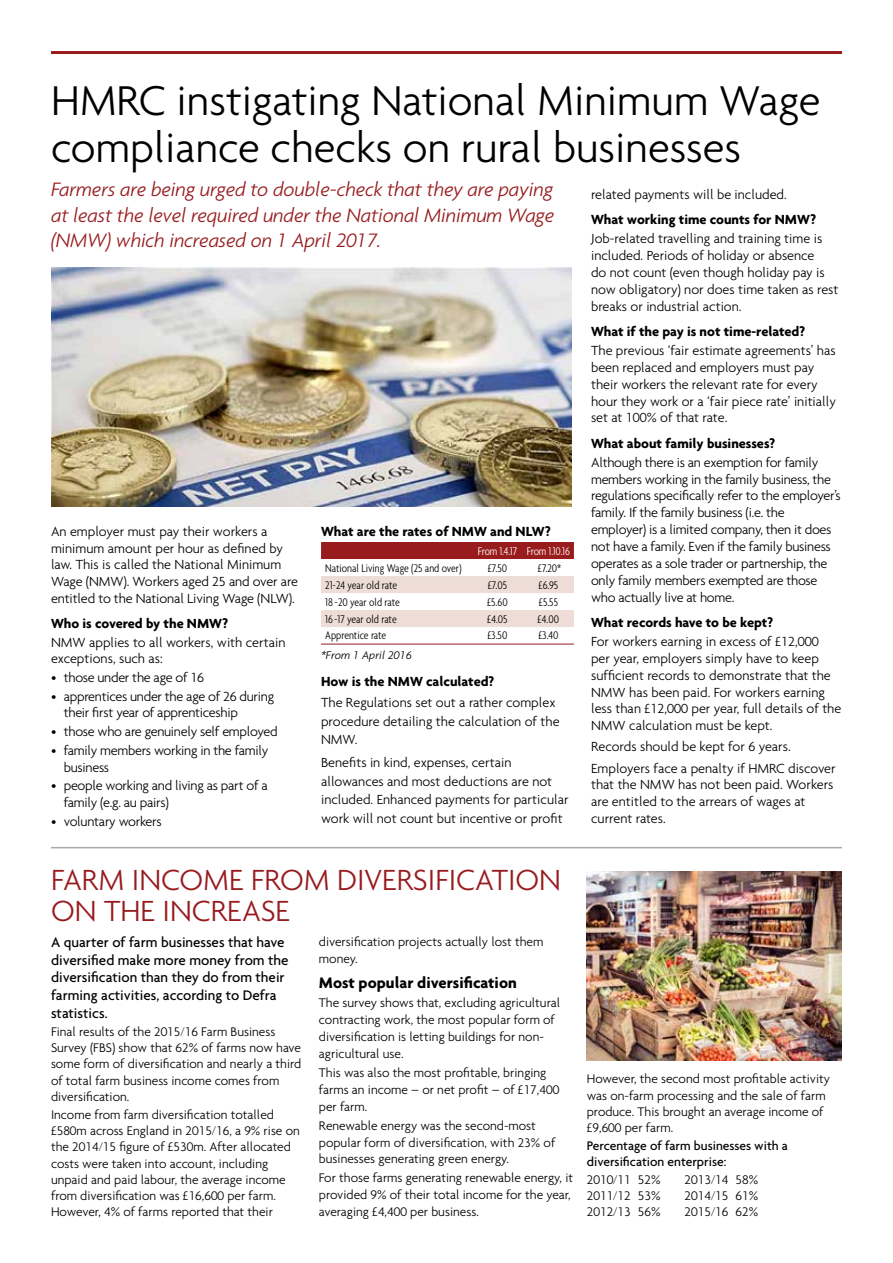
<style>
.page{position:relative;width:893px;height:1263px;background:#fff}
.page>*{position:absolute;margin:0;border:0;box-sizing:border-box;transform-origin:0 0}
.t1{font:300 45px/46.5px "Agenda";color:#000}
.t2{font:300 31.5px/31.5px "Agenda";color:#981b1e}
.t3{font:italic 300 21px/25.5px "Agenda";letter-spacing:-.01em;color:#981b1e;text-align:justify}
.t4{font:700 16.5px "Agenda";color:#000}
.t5{font:500 15px/17.7px "Agenda";color:#000}
.t6{font:300 14.25px/16.8px "Agenda";color:#000}
.t7{font:300 14.25px/16.8px "Agenda";letter-spacing:-.02em;color:#000}
.t8{font:700 14.25px "Agenda";color:#000}
.t9{font:300 13.5px/16.2px "Agenda";color:#000}
.t10{font:500 13.5px/16px "Agenda";color:#000}
.t11{font:300 condensed 12px "Agenda";color:#000}
.t12{font:300 condensed 12px "Agenda";letter-spacing:-.01em;color:#fff}
.t13{font:italic 300 12px "Agenda";color:#000}
</style>
<div class="page">
<hr style="left:51px;top:51px;width:791px;height:3px;background:#981b1e">
<img style="left:51px;top:267px;width:521px;height:240px">
<hr style="left:51px;top:847px;width:791px;height:1px;background:#a7a9ac">
<div style="left:321px;top:542px;width:253px;height:17px;background:#981b1e"></div>
<svg style="left:321px;top:576px;width:253px;height:51px"></svg>
<hr style="left:321px;top:644px;width:151px;height:1px;background:#981b1e">
<hr style="left:472px;top:644px;width:51px;height:1px;background:#981b1e">
<hr style="left:523px;top:644px;width:51px;height:1px;background:#981b1e">
<img style="left:587px;top:872px;width:255px;height:188px">
<h1 class="t1" style="left:51px;top:77px;width:771px">HMRC instigating National Minimum Wage compliance checks on rural businesses</h1>
<p class="t6" style="left:591px;top:186px;width:197px">related payments will be included.</p>
<p class="t8" style="left:591px;top:211px;width:227px">What working time counts for NMW?</p>
<p class="t6" style="left:591px;top:230px;width:249px">Job-related travelling and training time is included. Periods of holiday or absence<br>do not count (even though holiday pay is now obligatory) nor does time taken as rest breaks or industrial action.</p>
<p class="t8" style="left:591px;top:323px;width:216px">What if the pay is not time-related?</p>
<p class="t6" style="left:591px;top:342px;width:247px">The previous ‘fair estimate agreements’ has been replaced and employers must pay their workers the relevant rate for every hour they work or a ‘fair piece rate’ initially set at 100% of that rate.</p>
<p class="t8" style="left:591px;top:434px;width:186px">What about family businesses?</p>
<p class="t7" style="left:591px;top:453px;width:251px">Although there is an exemption for family members working in the family business, the regulations specifically refer to the employer’s family. If the family business (i.e. the employer) is a limited company, then it does not have a family. Even if the family business operates as a sole trader or partnership, the only family members exempted are those who actually live at home.</p>
<p class="t8" style="left:591px;top:614px;width:184px">What records have to be kept?</p>
<p class="t6" style="left:591px;top:633px;width:252px">For workers earning in excess of £12,000<br>per year, employers simply have to keep sufficient records to demonstrate that the NMW has been paid. For workers earning less than £12,000 per year, full details of the NMW calculation must be kept.</p>
<p class="t6" style="left:591px;top:736px;width:246px;line-height:21.1px">Records should be kept for 6 years.<br>Employers face a penalty if HMRC discover</p>
<p class="t6" style="left:591px;top:776px;width:244px">that the NMW has not been paid. Workers are entitled to the arrears of wages at current rates.</p>
<h3 class="t3" style="left:51px;top:176px;width:505px">Farmers are being urged to double-check that they are paying at least the level required under the National Minimum Wage (NMW) which increased on 1 April 2017.</h3>
<p class="t8" style="left:321px;top:523px;width:231px">What are the rates of NMW and NLW?</p>
<p class="t12" style="left:478px;top:545px;width:94px">From 1.4.17 From 1.10.16</p>
<p class="t11" style="left:325px;top:561px;width:138px">National Living Wage (25 and over)</p>
<p class="t11" style="left:488px;top:561px;width:21px">£7.50</p>
<p class="t11" style="left:538px;top:561px;width:25px">£7.20*</p>
<p class="t11" style="left:325px;top:578px;width:73px">21-24 year old rate</p>
<p class="t11" style="left:488px;top:578px;width:21px">£7.05</p>
<p class="t11" style="left:538px;top:578px;width:21px">£6.95</p>
<p class="t11" style="left:325px;top:595px;width:76px">18-20 year old rate</p>
<p class="t11" style="left:487px;top:595px;width:22px">£5.60</p>
<p class="t11" style="left:539px;top:595px;width:21px">£5.55</p>
<p class="t11" style="left:325px;top:612px;width:73px">16-17 year old rate</p>
<p class="t11" style="left:487px;top:612px;width:22px">£4.05</p>
<p class="t11" style="left:538px;top:612px;width:23px">£4.00</p>
<p class="t11" style="left:325px;top:629px;width:63px">Apprentice rate</p>
<p class="t11" style="left:487px;top:629px;width:21px">£3.50</p>
<p class="t11" style="left:538px;top:629px;width:22px">£3.40</p>
<p class="t13" style="left:321px;top:648px;width:92px">*From 1 April 2016</p>
<p class="t6" style="left:51px;top:523px;width:248px">An employer must pay their workers a minimum amount per hour as defined by law. This is called the National Minimum Wage (NMW). Workers aged 25 and over are entitled to the National Living Wage (NLW).</p>
<p class="t8" style="left:51px;top:614px;width:179px">Who is covered by the NMW?</p>
<p class="t6" style="left:51px;top:633px;width:236px">NMW applies to all workers, with certain exceptions, such as:</p>
<p class="t7" style="left:51px;top:669px;width:155px">• those under the age of 16</p>
<p class="t7" style="left:64px;top:688px;width:212px;text-indent:-13px">• apprentices under the age of 26 during their first year of apprenticeship</p>
<p class="t7" style="left:51px;top:723px;width:228px">• those who are genuinely self employed</p>
<p class="t7" style="left:64px;top:742px;width:206px;text-indent:-13px">• family members working in the family business</p>
<p class="t7" style="left:64px;top:777px;width:205px;text-indent:-13px">• people working and living as part of a family (e.g. au pairs)</p>
<p class="t7" style="left:51px;top:812px;width:112px">• voluntary workers</p>
<p class="t8" style="left:321px;top:673px;width:175px">How is the NMW calculated?</p>
<p class="t6" style="left:321px;top:693px;width:240px;line-height:18.6px">The Regulations set out a rather complex procedure detailing the calculation of the<br>NMW.</p>
<p class="t6" style="left:321px;top:753px;width:249px;line-height:18.6px">Benefits in kind, expenses, certain allowances and most deductions are not included. Enhanced payments for particular work will not count but incentive or profit</p>
<h2 class="t2" style="left:51px;top:863px;width:512px">FARM INCOME FROM DIVERSIFICATION<br>ON THE INCREASE</h2>
<p class="t5" style="left:51px;top:933px;width:239px">A quarter of farm businesses that have diversified make more money from the diversification than they do from their farming activities, according to Defra statistics.</p>
<p class="t9" style="left:51px;top:1023px;width:252px">Final results of the 2015/16 Farm Business Survey (FBS) show that 62% of farms now have some form of diversification and nearly a third of total farm business income comes from diversification.</p>
<p class="t9" style="left:51px;top:1106px;width:250px">Income from farm diversification totalled £580m across England in 2015/16, a 9% rise on the 2014/15 figure of £530m. After allocated costs were taken into account, including unpaid and paid labour, the average income from diversification was £16,600 per farm.<br>However, 4% of farms reported that their</p>
<p class="t9" style="left:319px;top:933px;width:226px;line-height:17px">diversification projects actually lost them money.</p>
<p class="t4" style="left:319px;top:973px;width:199px">Most popular diversification</p>
<p class="t9" style="left:319px;top:994px;width:243px;line-height:17px">The survey shows that, excluding agricultural contracting work, the most popular form of diversification is letting buildings for non&shy;agricultural use.</p>
<p class="t9" style="left:319px;top:1064px;width:242px;line-height:17px">This was also the most profitable, bringing farms an income – or net profit – of £17,400 per farm.</p>
<p class="t9" style="left:319px;top:1117px;width:238px;line-height:17px">Renewable energy was the second-most popular form of diversification, with 23% of businesses generating green energy.</p>
<p class="t9" style="left:319px;top:1169px;width:256px;line-height:17px">For those farms generating renewable energy, it provided 9% of their total income for the year, averaging £4,400 per business.</p>
<p class="t9" style="left:587px;top:1071px;width:245px">However, the second most profitable activity was on-farm processing and the sale of farm produce. This brought an average income of £9,600 per farm.</p>
<p class="t10" style="left:587px;top:1137px;width:203px">Percentage of farm businesses with a diversification enterprise:</p>
<p class="t9" style="left:587px;top:1171px;width:75px">2010/11 52%</p>
<p class="t9" style="left:685px;top:1171px;width:75px">2013/14 58%</p>
<p class="t9" style="left:587px;top:1187px;width:75px">2011/12 53%</p>
<p class="t9" style="left:685px;top:1187px;width:75px">2014/15 61%</p>
<p class="t9" style="left:587px;top:1203px;width:75px">2012/13 56%</p>
<p class="t9" style="left:685px;top:1203px;width:75px">2015/16 62%</p>
</div>
